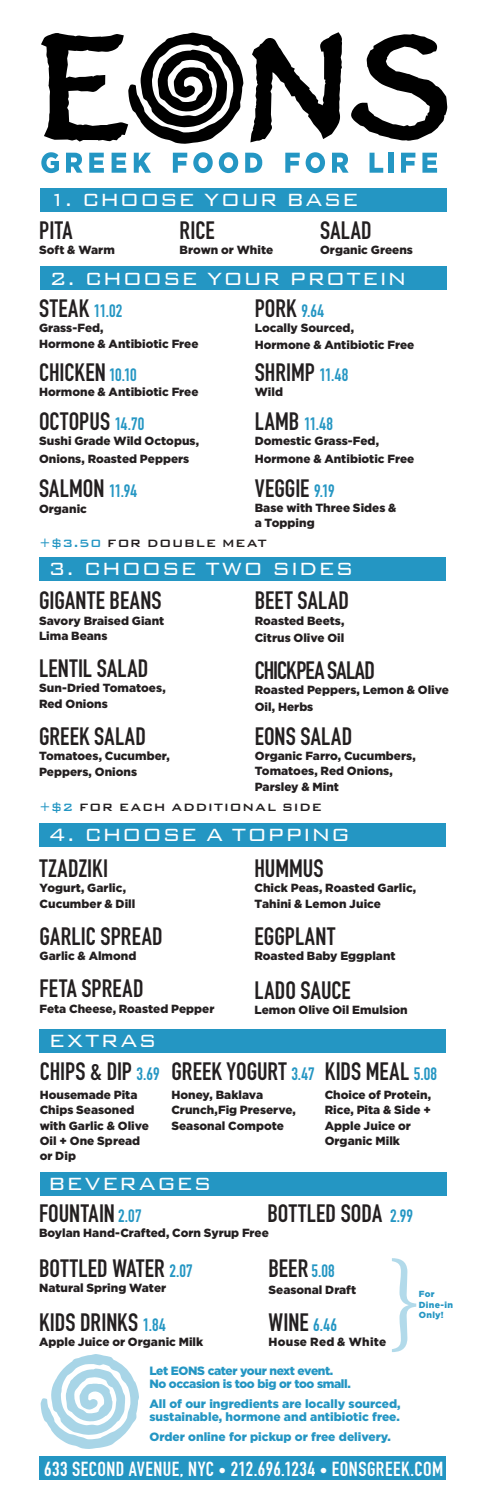
<style>
.page{position:relative;width:486px;height:1512px;background:#fff}
.page>*{position:absolute;margin:0;border:0;box-sizing:border-box;transform-origin:0 0}
.t1{font:24.75px "DIN Engschrift";letter-spacing:.005em;color:#231f20}
.t2{font:24.75px "DIN Engschrift";letter-spacing:-.03em;color:#231f20}
.t3{font:300 23.55px "Bank Gothic BT";letter-spacing:.01em;color:#fff}
.t4{font:300 23.55px "Bank Gothic BT";letter-spacing:.03em;color:#fff}
.t5{font:20.1px "DIN Engschrift";letter-spacing:.025em;color:#fff}
.t6{font:17.7px "DIN Engschrift";color:#2496c3}
.t7{font:500 14.1px "Bank Gothic BT";letter-spacing:.025em;color:#231f20}
.t8{font:900 12px/13.5px "Gotham";color:#2496c3}
.t9{font:900 12px/13.5px "Gotham";letter-spacing:-.03em;color:#2496c3}
.t10{font:900 11.85px/15.3px "Gotham";color:#231f20}
.t11{font:900 11.85px "Gotham";letter-spacing:.02em;color:#231f20}
.t12{font:900 8.85px "Gotham";letter-spacing:.03em;color:#2496c3}
.s1{font-size:17.7px;color:#2496c3}
.s2{font-size:24.75px;color:#231f20}
.s3{color:#2496c3}
.s4{font-size:15.3px}
</style>
<div class="page">
<svg style="left:40px;top:1354px;width:99px;height:95px"></svg>
<div style="left:41px;top:1173px;width:406px;height:23px;background:#2496c3"></div>
<div style="left:40px;top:1029px;width:406px;height:24px;background:#2496c3"></div>
<div style="left:40px;top:823px;width:406px;height:24px;background:#2496c3"></div>
<div style="left:40px;top:1457px;width:406px;height:23px;background:#2496c3"></div>
<div style="left:40px;top:557px;width:406px;height:23px;background:#2496c3"></div>
<div style="left:40px;top:267px;width:406px;height:23px;background:#2496c3"></div>
<div style="left:40px;top:188px;width:406px;height:23px;background:#2496c3"></div>
<svg style="left:41px;top:152px;width:18px;height:21px"></svg>
<svg style="left:66px;top:153px;width:17px;height:20px"></svg>
<svg style="left:89px;top:153px;width:15px;height:20px"></svg>
<svg style="left:112px;top:153px;width:14px;height:20px"></svg>
<svg style="left:134px;top:153px;width:17px;height:20px"></svg>
<svg style="left:173px;top:153px;width:14px;height:20px"></svg>
<svg style="left:193px;top:152px;width:20px;height:21px"></svg>
<svg style="left:219px;top:152px;width:19px;height:21px"></svg>
<svg style="left:245px;top:153px;width:17px;height:20px"></svg>
<svg style="left:285px;top:153px;width:15px;height:20px"></svg>
<svg style="left:306px;top:152px;width:19px;height:21px"></svg>
<svg style="left:332px;top:153px;width:17px;height:20px"></svg>
<svg style="left:370px;top:153px;width:13px;height:20px"></svg>
<div style="left:389px;top:153px;width:5px;height:20px;background:#2496c3"></div>
<svg style="left:401px;top:153px;width:14px;height:20px"></svg>
<svg style="left:422px;top:153px;width:15px;height:20px"></svg>
<svg style="left:41px;top:33px;width:202px;height:111px"></svg>
<svg style="left:351px;top:34px;width:96px;height:107px"></svg>
<svg style="left:250px;top:32px;width:92px;height:110px"></svg>
<svg style="left:392px;top:1258px;width:24px;height:94px"></svg>
<p class="t3" style="left:49px;top:188px;width:311px">1. CHOOSE YOUR BASE</p>
<p class="t1" style="left:39px;top:215px;width:35px">PITA</p>
<p class="t10" style="left:39px;top:242px;width:77px">Soft &amp; Warm</p>
<p class="t1" style="left:320px;top:215px;width:53px">SALAD</p>
<p class="t10" style="left:320px;top:242px;width:95px">Organic Greens</p>
<p class="t3" style="left:49px;top:266px;width:360px">2. CHOOSE YOUR PROTEIN</p>
<p class="t1" style="left:39px;top:294px;width:85px">STEAK <span class="s1">11.02</span></p>
<p class="t10" style="left:39px;top:320px;width:161px">Grass-Fed,<br>Hormone &amp; Antibiotic Free</p>
<p class="t1" style="left:39px;top:357px;width:99px">CHICKEN <span class="s1">10.10</span></p>
<p class="t10" style="left:39px;top:384px;width:161px">Hormone &amp; Antibiotic Free</p>
<p class="t1" style="left:39px;top:407px;width:107px">OCTOPUS <span class="s1">14.70</span></p>
<p class="t10" style="left:39px;top:432px;width:162px;line-height:17.7px">Sushi Grade Wild Octopus,<br>Onions, Roasted Peppers</p>
<p class="t1" style="left:39px;top:474px;width:99px">SALMON <span class="s1">11.94</span></p>
<p class="t10" style="left:39px;top:500px;width:49px">Organic</p>
<p class="t1" style="left:180px;top:215px;width:36px">RICE</p>
<p class="t10" style="left:180px;top:242px;width:95px">Brown or White</p>
<p class="t1" style="left:255px;top:294px;width:71px">PORK <span class="s1">9.64</span></p>
<p class="t10" style="left:255px;top:319px;width:161px;line-height:17px">Locally Sourced,<br>Hormone &amp; Antibiotic Free</p>
<p class="t1" style="left:255px;top:358px;width:95px">SHRIMP <span class="s1">11.48</span></p>
<p class="t10" style="left:255px;top:384px;width:30px">Wild</p>
<p class="t6" style="left:255px;top:414px;width:80px"><span class="s2">LAMB</span> 11.48</p>
<p class="t10" style="left:255px;top:432px;width:161px;line-height:17.7px">Domestic Grass-Fed,<br>Hormone &amp; Antibiotic Free</p>
<p class="t1" style="left:255px;top:474px;width:82px">VEGGIE <span class="s1">9.19</span></p>
<p class="t10" style="left:255px;top:500px;width:143px">Base with Three Sides &amp; a Topping</p>
<p class="t3" style="left:48px;top:557px;width:307px">3. CHOOSE TWO SIDES</p>
<p class="t1" style="left:39px;top:586px;width:124px">GIGANTE BEANS</p>
<p class="t10" style="left:39px;top:612px;width:127px">Savory Braised Giant<br>Lima Beans</p>
<p class="t1" style="left:39px;top:654px;width:111px">LENTIL SALAD</p>
<p class="t10" style="left:39px;top:680px;width:128px">Sun-Dried Tomatoes,<br>Red Onions</p>
<p class="t1" style="left:39px;top:722px;width:108px">GREEK SALAD</p>
<p class="t10" style="left:39px;top:748px;width:132px">Tomatoes, Cucumber,<br>Peppers, Onions</p>
<p class="t7" style="left:39px;top:536px;width:229px"><span class="s3">+$3.50</span> FOR DOUBLE MEAT</p>
<p class="t1" style="left:255px;top:586px;width:96px">BEET SALAD</p>
<p class="t10" style="left:255px;top:612px;width:91px;line-height:17px">Roasted Beets,<br>Citrus Olive Oil</p>
<p class="t2" style="left:255px;top:655px;width:122px">CHICKPEA SALAD</p>
<p class="t10" style="left:255px;top:681px;width:196px;line-height:17px">Roasted Peppers, Lemon &amp; Olive<br>Oil, Herbs</p>
<p class="t1" style="left:255px;top:721px;width:99px">EONS SALAD</p>
<p class="t10" style="left:255px;top:748px;width:163px">Organic Farro, Cucumbers,<br>Tomatoes, Red Onions,<br>Parsley &amp; Mint</p>
<p class="t3" style="left:48px;top:823px;width:303px">4. CHOOSE A TOPPING</p>
<p class="t7" style="left:39px;top:800px;width:285px"><span class="s3">+$2</span> FOR EACH ADDITIONAL SIDE</p>
<p class="t1" style="left:40px;top:854px;width:70px">TZADZIKI</p>
<p class="t10" style="left:40px;top:880px;width:97px">Yogurt, Garlic,<br>Cucumber &amp; Dill</p>
<p class="t1" style="left:40px;top:922px;width:125px">GARLIC SPREAD</p>
<p class="t10" style="left:40px;top:948px;width:98px">Garlic &amp; Almond</p>
<p class="t1" style="left:40px;top:974px;width:105px">FETA SPREAD</p>
<p class="t10" style="left:40px;top:1000px;width:176px">Feta Cheese, Roasted Pepper</p>
<p class="t1" style="left:255px;top:854px;width:70px">HUMMUS</p>
<p class="t10" style="left:255px;top:880px;width:163px">Chick Peas, Roasted Garlic,<br>Tahini &amp; Lemon Juice</p>
<p class="t1" style="left:255px;top:922px;width:82px">EGGPLANT</p>
<p class="t10" style="left:255px;top:948px;width:143px">Roasted Baby Eggplant</p>
<p class="t1" style="left:255px;top:976px;width:98px">LADO SAUCE</p>
<p class="t10" style="left:255px;top:1002px;width:155px">Lemon Olive Oil Emulsion</p>
<p class="t3" style="left:49px;top:1028px;width:110px">EXTRAS</p>
<p class="t1" style="left:40px;top:1057px;width:122px">CHIPS &amp; DIP <span class="s1">3.69</span></p>
<p class="t10" style="left:40px;top:1087px;width:111px">Housemade Pita<br>Chips Seasoned with Garlic &amp; Olive<br>Oil + One Spread or Dip</p>
<p class="t1" style="left:171px;top:1057px;width:267px">GREEK YOGURT <span class="s1">3.47</span> KIDS MEAL <span class="s1">5.08</span></p>
<p class="t10" style="left:171px;top:1087px;width:126px">Honey, Baklava<br>Crunch,Fig Preserve,<br>Seasonal Compote</p>
<p class="t10" style="left:325px;top:1087px;width:108px">Choice of Protein,<br>Rice, Pita &amp; Side +<br>Apple Juice or<br>Organic Milk</p>
<p class="t4" style="left:48px;top:1172px;width:166px">BEVERAGES</p>
<p class="t1" style="left:39px;top:1199px;width:104px">FOUNTAIN <span class="s1">2.07</span></p>
<p class="t1" style="left:267px;top:1199px;width:147px">BOTTLED SODA <span class="s1">2.99</span></p>
<p class="t10" style="left:39px;top:1225px;width:231px">Boylan Hand-Crafted, Corn Syrup Free</p>
<p class="t1" style="left:39px;top:1253px;width:155px">BOTTLED WATER <span class="s1">2.07</span></p>
<p class="t10" style="left:39px;top:1280px;width:129px">Natural Spring Water</p>
<p class="t1" style="left:39px;top:1307px;width:128px">KIDS DRINKS <span class="s1">1.84</span></p>
<p class="t10" style="left:39px;top:1334px;width:166px">Apple Juice or Organic Milk</p>
<p class="t1" style="left:269px;top:1253px;width:68px">BEER <span class="s1">5.08</span></p>
<p class="t10" style="left:269px;top:1281px;width:89px">Seasonal Draft</p>
<p class="t1" style="left:269px;top:1307px;width:70px">WINE <span class="s1">6.46</span></p>
<p class="t11" style="left:269px;top:1335px;width:119px">House Red &amp; White</p>
<p class="t12" style="left:419px;top:1289px;width:17px">For</p>
<p class="t12" style="left:419px;top:1300px;width:36px">Dine-in</p>
<p class="t12" style="left:419px;top:1310px;width:26px">Only!</p>
<p class="t9" style="left:149px;top:1364px;width:203px">Let EONS cater your next event.<br>No occasion is too big or too small.</p>
<p class="t8" style="left:149px;top:1397px;width:253px">All of our ingredients are locally sourced, sustainable, hormone and antibiotic free.</p>
<p class="t8" style="left:149px;top:1430px;width:243px">Order online for pickup or free delivery.</p>
<p class="t5" style="left:44px;top:1457px;width:401px">633 SECOND AVENUE, NYC <span class="s4">•</span> 212.696.1234 <span class="s4">•</span> EONSGREEK.COM</p>
</div>
